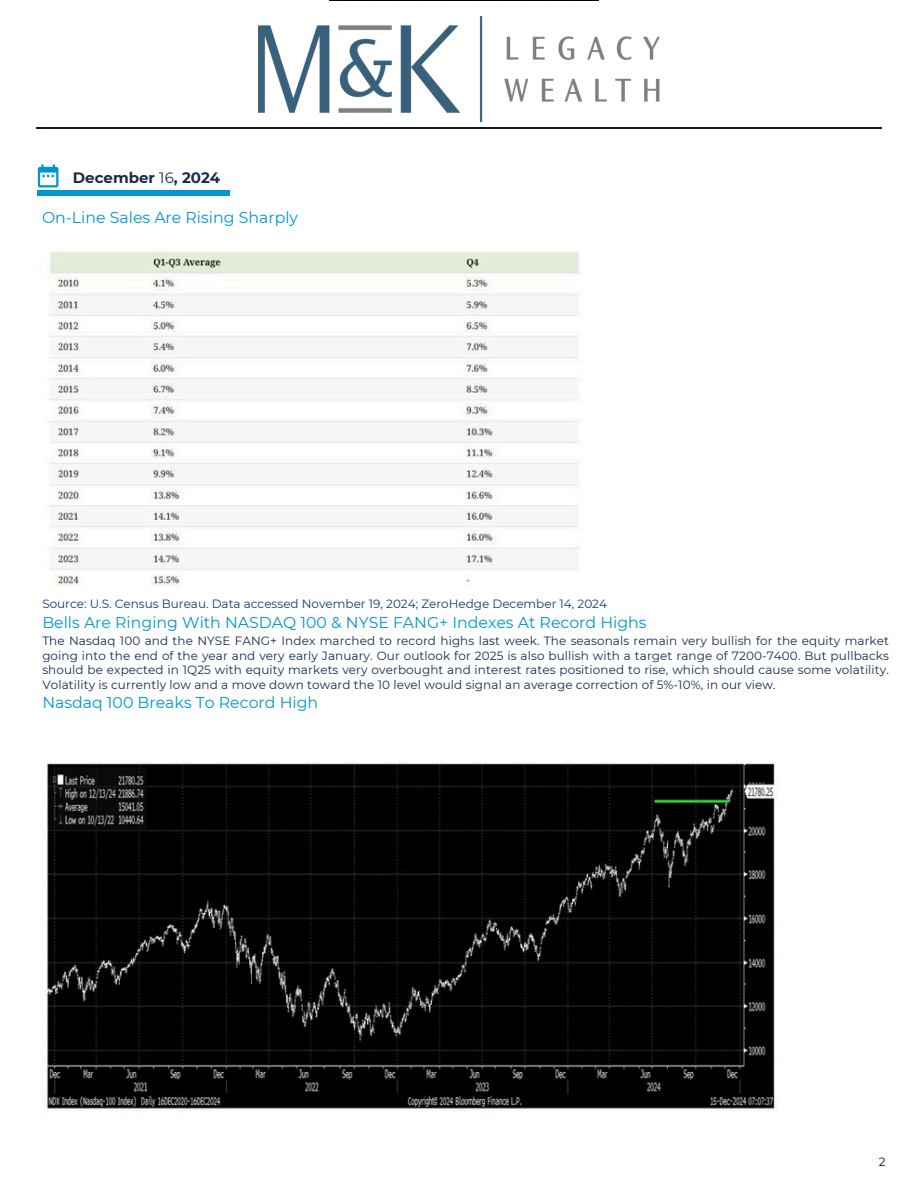
<style>
.page{position:relative;width:918px;height:1188px;background:#fff}
.page>*{position:absolute;margin:0;border:0;box-sizing:border-box;transform-origin:0 0}
.t1{font:15.75px "Montserrat";color:#0097ce}
.t2{font:700 15px "Montserrat";color:#162d4a}
.t3{font:12px/14.7px "Montserrat";letter-spacing:.01em;color:#152d4a;text-align:justify}
.t4{font:12px "Montserrat";color:#123e68}
.t5{font:12px "Montserrat";color:#00182f}
.s1{font-weight:400}
</style>
<div class="page">
<svg style="left:38px;top:165px;width:21px;height:23px"></svg>
<hr style="left:38px;top:191px;width:192px;height:4px;background:#0097ce">
<hr style="left:36px;top:127px;width:846px;height:2px;background:#121b2e">
<img style="left:329px;top:0;width:269px;height:1px">
<img style="left:49px;top:251px;width:530px;height:335px">
<img style="left:47px;top:763px;width:728px;height:347px">
<img style="left:259px;top:17px;width:400px;height:105px">
<p class="t2" style="left:73px;top:169px;width:149px">December <span class="s1">16</span>, 2024</p>
<p class="t1" style="left:42px;top:208px;width:258px">On-Line Sales Are Rising Sharply</p>
<p class="t4" style="left:42px;top:596px;width:566px">Source: U.S. Census Bureau. Data accessed November 19, 2024; ZeroHedge December 14, 2024</p>
<h1 class="t1" style="left:42px;top:613px;width:606px">Bells Are Ringing With NASDAQ 100 &amp; NYSE FANG+ Indexes At Record Highs</h1>
<h1 class="t3" style="left:42px;top:633px;width:848px">The Nasdaq 100 and the NYSE FANG+ Index marched to record highs last week. The seasonals remain very bullish for the equity market going into the end of the year and very early January. Our outlook for 2025 is also bullish with a target range of 7200-7400. But pullbacks should be expected in 1Q25 with equity markets very overbought and interest rates positioned to rise, which should cause some volatility.<br>Volatility is currently low and a move down toward the 10 level would signal an average correction of 5%-10%, in our view.</h1>
<p class="t1" style="left:42px;top:693px;width:277px">Nasdaq 100 Breaks To Record High</p>
<p class="t5" style="left:879px;top:1155px;width:8px">2</p>
</div>
